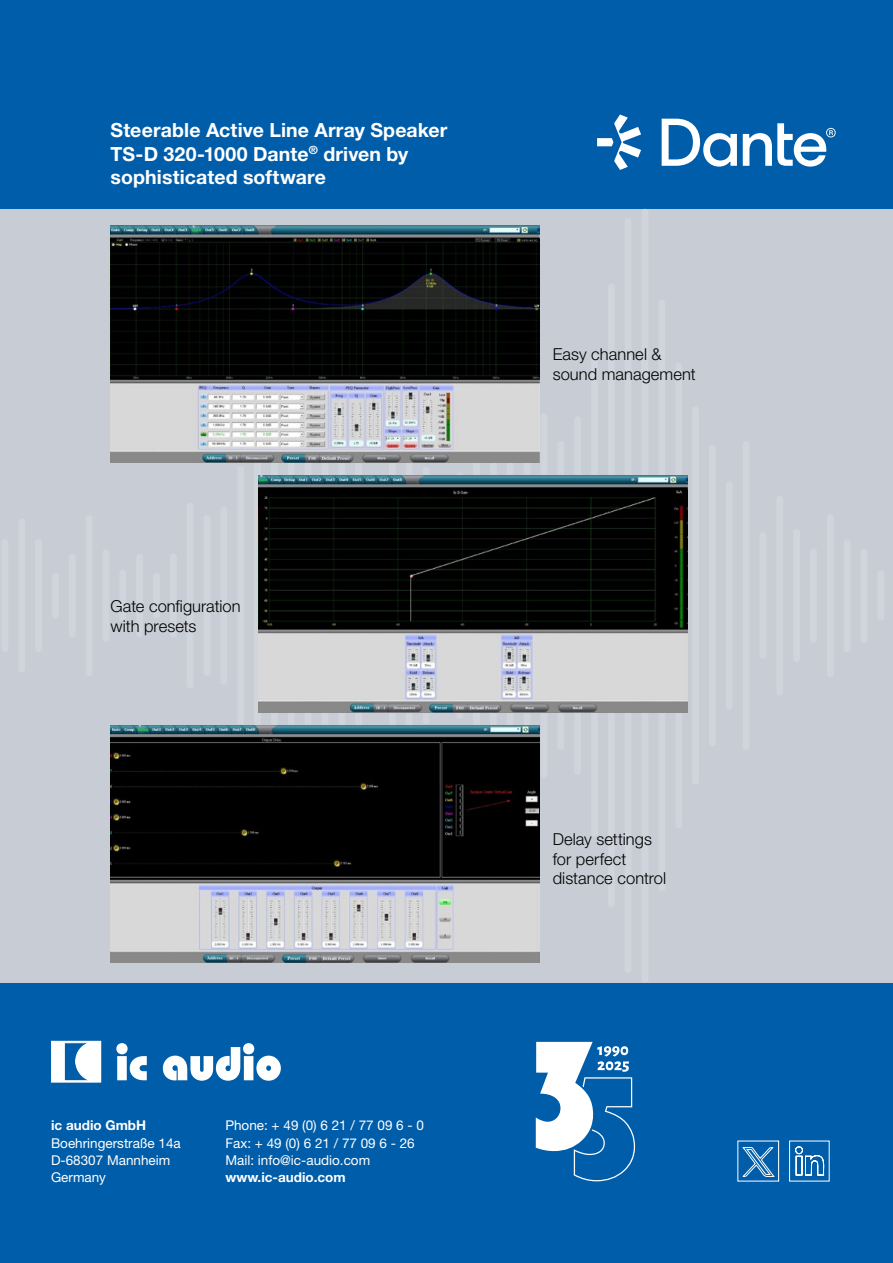
<style>
.page{position:relative;width:893px;height:1263px;background:#005da9}
.page>*{position:absolute;margin:0;border:0;box-sizing:border-box;transform-origin:0 0}
.t1{font:700 19.5px/23.4px "Helvetica Neue LT Std";letter-spacing:.005em;color:#fff}
.t2{font:300 16.5px/19.8px "Helvetica Neue LT Std";color:#000}
.t3{font:13.5px/17.2px "Helvetica Neue LT Std";color:#fff}
.t4{font:700 13.5px "Helvetica Neue LT Std";color:#fff}
</style>
<div class="page">
<div style="left:0;top:208px;width:893px;height:775px;background:#c8ccd5"></div>
<svg style="left:116px;top:1043px;width:31px;height:37px"></svg>
<svg style="left:163px;top:1043px;width:118px;height:38px"></svg>
<svg style="left:51px;top:1041px;width:50px;height:42px"></svg>
<svg style="left:736px;top:1141px;width:97px;height:40px;background:#2f7bb8"></svg>
<img style="left:111px;top:226px;width:429px;height:237px">
<img style="left:258px;top:475px;width:430px;height:237px">
<img style="left:111px;top:725px;width:429px;height:237px">
<svg style="left:614px;top:115px;width:27px;height:55px"></svg>
<div style="left:597px;top:138px;width:15px;height:8px;background:#fff"></div>
<svg style="left:662px;top:119px;width:75px;height:48px"></svg>
<svg style="left:743px;top:123px;width:93px;height:44px"></svg>
<svg style="left:536px;top:1042px;width:99px;height:139px"></svg>
<h1 class="t1" style="left:111px;top:118px;width:338px">Steerable Active Line Array Speaker<br>TS-D 320-1000 Dante<sup>®</sup> driven by sophisticated software</h1>
<p class="t2" style="left:111px;top:596px;width:132px">Gate configuration with presets</p>
<p class="t4" style="left:51px;top:1117px;width:97px">ic audio GmbH</p>
<p class="t3" style="left:51px;top:1134px;width:131px">Boehringerstraße 14a<br>D-68307 Mannheim<br>Germany</p>
<p class="t3" style="left:225px;top:1117px;width:200px">Phone: + 49 (0) 6 21 / 77 09 6 - 0<br>Fax: + 49 (0) 6 21 / 77 09 6 - 26<br>Mail: info@ic-audio.com</p>
<p class="t4" style="left:225px;top:1169px;width:122px">www.ic-audio.com</p>
<p class="t2" style="left:553px;top:344px;width:144px">Easy channel &amp; sound management</p>
<p class="t2" style="left:553px;top:829px;width:115px">Delay settings for perfect distance control</p>
</div>
